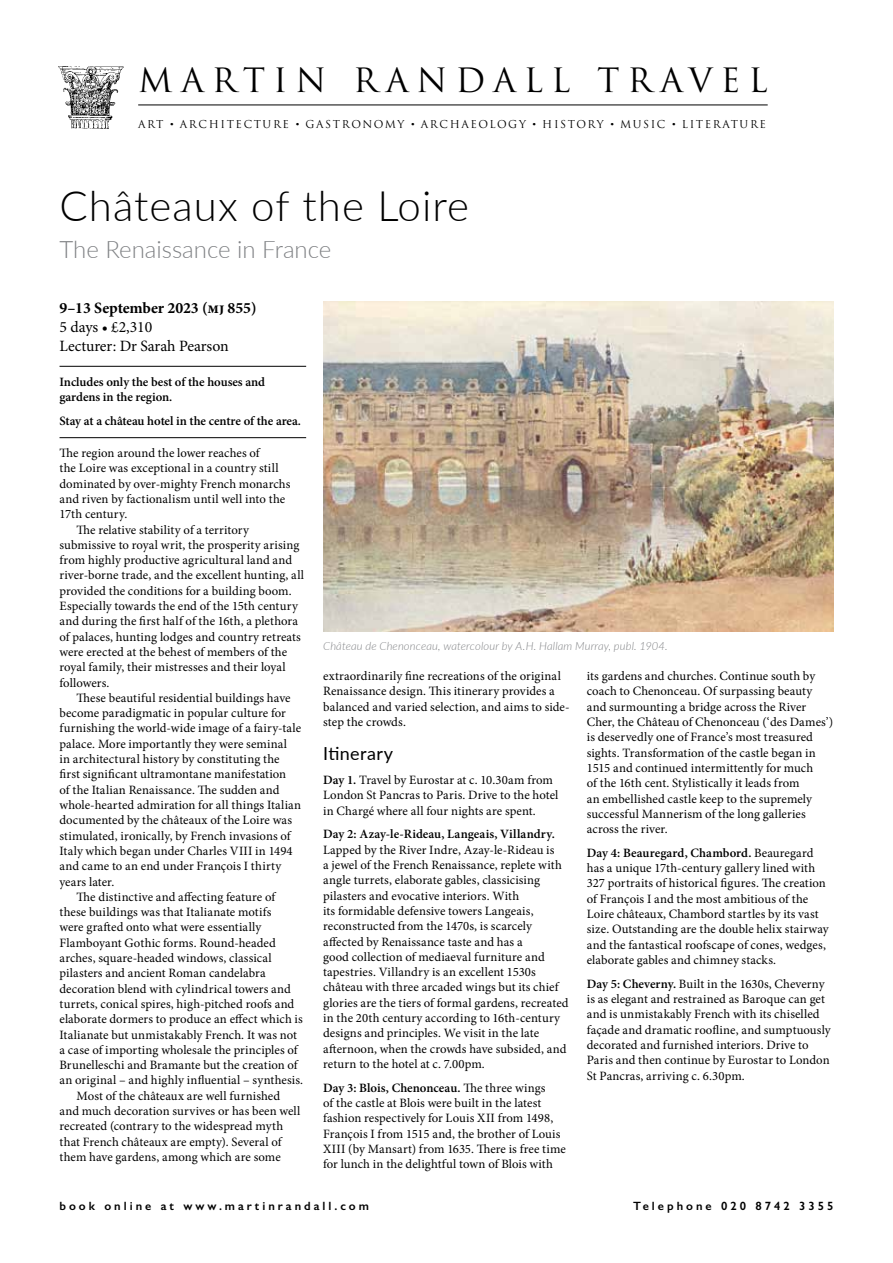
<style>
.page{position:relative;width:893px;height:1263px;background:#fff}
.page>*{position:absolute;margin:0;border:0;box-sizing:border-box;transform-origin:0 0}
.t1{font:300 42px "Lato";letter-spacing:.025em;color:#000}
.t2{font:32.7px "Trajan Pro";letter-spacing:.245em;color:#000}
.t3{font:300 24px "Lato";color:#808285}
.t4{font:18px "Lato";letter-spacing:.02em;color:#000}
.t5{font:15.75px/18.9px "Minion Pro";letter-spacing:-.005em;color:#000}
.t6{font:700 15.75px "Minion Pro";letter-spacing:-.005em;color:#000}
.t7{font:12.75px/15.3px "Minion Pro";letter-spacing:.005em;color:#000}
.t8{font:600 12.75px/15.3px "Minion Pro";letter-spacing:-.005em;color:#000}
.t9{font:600 12px "Gill Sans";letter-spacing:.25em;color:#000}
.t10{font:italic 300 11.25px "Lato";letter-spacing:.01em;color:#808285}
.t11{font:10.65px "Trajan Pro";letter-spacing:.15em;color:#000}
.s1{font-family:"Adobe Caslon Pro"}
.s2{font-weight:600}
</style>
<div class="page">
<img style="left:58px;top:66px;width:66px;height:63px">
<hr style="left:138px;top:105px;width:630px;height:1px;background:#000">
<hr style="left:60px;top:366px;width:246px;height:1px;background:#000">
<hr style="left:60px;top:437px;width:246px;height:1px;background:#000">
<img style="left:323px;top:302px;width:510px;height:329px">
<h2 class="t2" style="left:138px;top:59px;width:631px">MARTIN RANDALL TRAVEL</h2>
<p class="t11" style="left:138px;top:117px;width:629px">ART <span class="s1">•</span> ARCHITECTURE <span class="s1">•</span> GASTRONOMY <span class="s1">•</span> ARCHAEOLOGY <span class="s1">•</span> HISTORY <span class="s1">•</span> MUSIC <span class="s1">•</span> LITERATURE</p>
<h1 class="t1" style="left:60px;top:177px;width:411px">Châteaux of the Loire</h1>
<h3 class="t3" style="left:60px;top:233px;width:273px">The Renaissance in France</h3>
<p class="t6" style="left:60px;top:297px;width:199px">9–13 September 2023 (mj 855)</p>
<p class="t5" style="left:60px;top:318px;width:171px">5 days • £2,310<br>Lecturer: Dr Sarah Pearson</p>
<p class="t8" style="left:60px;top:374px;width:207px">Includes only the best of the houses and gardens in the region.</p>
<p class="t8" style="left:60px;top:413px;width:243px">Stay at a château hotel in the centre of the area.</p>
<p class="t7" style="left:60px;top:445px;width:202px">The region around the lower reaches of</p>
<p class="t7" style="left:60px;top:461px;width:221px">the Loire was exceptional in a country still</p>
<p class="t7" style="left:60px;top:476px;width:232px">dominated by over-mighty French monarchs</p>
<p class="t7" style="left:60px;top:491px;width:227px">and riven by factionalism until well into the</p>
<p class="t7" style="left:60px;top:507px;width:69px">17th century.</p>
<p class="t7" style="left:77px;top:522px;width:174px">The relative stability of a territory</p>
<p class="t7" style="left:60px;top:537px;width:241px">submissive to royal writ, the prosperity arising</p>
<p class="t7" style="left:60px;top:552px;width:234px">from highly productive agricultural land and</p>
<p class="t7" style="left:60px;top:568px;width:246px">river-borne trade, and the excellent hunting, all</p>
<p class="t7" style="left:60px;top:583px;width:234px">provided the conditions for a building boom.</p>
<p class="t7" style="left:60px;top:598px;width:240px">Especially towards the end of the 15th century</p>
<p class="t7" style="left:60px;top:614px;width:240px">and during the first half of the 16th, a plethora</p>
<p class="t7" style="left:60px;top:629px;width:243px">of palaces, hunting lodges and country retreats</p>
<p class="t7" style="left:60px;top:644px;width:229px">were erected at the behest of members of the</p>
<p class="t7" style="left:60px;top:660px;width:228px">royal family, their mistresses and their loyal</p>
<p class="t7" style="left:60px;top:675px;width:51px">followers.</p>
<p class="t7" style="left:77px;top:690px;width:216px">These beautiful residential buildings have</p>
<p class="t7" style="left:60px;top:705px;width:228px">become paradigmatic in popular culture for</p>
<p class="t7" style="left:60px;top:721px;width:243px">furnishing the world-wide image of a fairy-tale</p>
<p class="t7" style="left:60px;top:736px;width:229px">palace. More importantly they were seminal</p>
<p class="t7" style="left:60px;top:751px;width:222px">in architectural history by constituting the</p>
<p class="t7" style="left:60px;top:767px;width:228px">first significant ultramontane manifestation</p>
<p class="t7" style="left:60px;top:782px;width:222px">of the Italian Renaissance. The sudden and</p>
<p class="t7" style="left:60px;top:797px;width:243px">whole-hearted admiration for all things Italian</p>
<p class="t7" style="left:60px;top:813px;width:234px">documented by the châteaux of the Loire was</p>
<p class="t7" style="left:60px;top:828px;width:233px">stimulated, ironically, by French invasions of</p>
<p class="t7" style="left:60px;top:843px;width:235px">Italy which began under Charles VIII in 1494</p>
<p class="t7" style="left:60px;top:858px;width:223px">and came to an end under François I thirty</p>
<p class="t7" style="left:60px;top:874px;width:57px">years later.</p>
<p class="t7" style="left:77px;top:889px;width:200px">The distinctive and affecting feature of</p>
<p class="t7" style="left:60px;top:904px;width:213px">these buildings was that Italianate motifs</p>
<p class="t7" style="left:60px;top:920px;width:203px">were grafted onto what were essentially</p>
<p class="t7" style="left:60px;top:935px;width:218px">Flamboyant Gothic forms. Round-headed</p>
<p class="t7" style="left:60px;top:950px;width:214px">arches, square-headed windows, classical</p>
<p class="t7" style="left:60px;top:966px;width:208px">pilasters and ancient Roman candelabra</p>
<p class="t7" style="left:60px;top:981px;width:233px">decoration blend with cylindrical towers and</p>
<p class="t7" style="left:60px;top:996px;width:236px">turrets, conical spires, high-pitched roofs and</p>
<p class="t7" style="left:60px;top:1011px;width:245px">elaborate dormers to produce an effect which is</p>
<p class="t7" style="left:60px;top:1027px;width:239px">Italianate but unmistakably French. It was not</p>
<p class="t7" style="left:60px;top:1042px;width:240px">a case of importing wholesale the principles of</p>
<p class="t7" style="left:60px;top:1057px;width:240px">Brunelleschi and Bramante but the creation of</p>
<p class="t7" style="left:60px;top:1073px;width:245px">an original – and highly influential – synthesis.</p>
<p class="t7" style="left:77px;top:1088px;width:205px">Most of the châteaux are well furnished</p>
<p class="t7" style="left:60px;top:1103px;width:242px">and much decoration survives or has been well</p>
<p class="t7" style="left:60px;top:1119px;width:225px">recreated (contrary to the widespread myth</p>
<p class="t7" style="left:60px;top:1134px;width:224px">that French châteaux are empty). Several of</p>
<p class="t7" style="left:60px;top:1149px;width:223px">them have gardens, among which are some</p>
<p class="t10" style="left:323px;top:638px;width:346px">Château de Chenonceau, watercolour by A.H. Hallam Murray, publ. 1904.</p>
<p class="t7" style="left:323px;top:668px;width:248px">extraordinarily fine recreations of the original Renaissance design. This itinerary provides a balanced and varied selection, and aims to side&shy;step the crowds.</p>
<h3 class="t4" style="left:323px;top:741px;width:72px">Itinerary</h3>
<p class="t7" style="left:323px;top:772px;width:237px"><span class="s2">Day 1.</span> Travel by Eurostar at c. 10.30am from<br>London St Pancras to Paris. Drive to the hotel in Chargé where all four nights are spent.</p>
<p class="t8" style="left:323px;top:827px;width:233px">Day 2: Azay-le-Rideau, Langeais, Villandry.</p>
<p class="t7" style="left:323px;top:842px;width:247px">Lapped by the River Indre, Azay-le-Rideau is<br>a jewel of the French Renaissance, replete with angle turrets, elaborate gables, classicising pilasters and evocative interiors. With<br>its formidable defensive towers Langeais, reconstructed from the 1470s, is scarcely affected by Renaissance taste and has a<br>good collection of mediaeval furniture and tapestries. Villandry is an excellent 1530s château with three arcaded wings but its chief glories are the tiers of formal gardens, recreated in the 20th century according to 16th-century designs and principles. We visit in the late afternoon, when the crowds have subsided, and return to the hotel at c. 7.00pm.</p>
<p class="t7" style="left:323px;top:1080px;width:244px"><span class="s2">Day 3: Blois, Chenonceau.</span> The three wings<br>of the castle at Blois were built in the latest fashion respectively for Louis XII from 1498, François I from 1515 and, the brother of Louis XIII (by Mansart) from 1635. There is free time for lunch in the delightful town of Blois with</p>
<p class="t7" style="left:587px;top:668px;width:248px">its gardens and churches. Continue south by coach to Chenonceau. Of surpassing beauty and surmounting a bridge across the River Cher, the Château of Chenonceau (‘des Dames’) is deservedly one of France’s most treasured sights. Transformation of the castle began in 1515 and continued intermittently for much<br>of the 16th cent. Stylistically it leads from<br>an embellished castle keep to the supremely successful Mannerism of the long galleries across the river.</p>
<p class="t7" style="left:587px;top:845px;width:243px"><span class="s2">Day 4: Beauregard, Chambord.</span> Beauregard has a unique 17th-century gallery lined with 327 portraits of historical figures. The creation of François I and the most ambitious of the Loire châteaux, Chambord startles by its vast size. Outstanding are the double helix stairway and the fantastical roofscape of cones, wedges, elaborate gables and chimney stacks.</p>
<p class="t7" style="left:587px;top:976px;width:245px"><span class="s2">Day 5: Cheverny.</span> Built in the 1630s, Cheverny is as elegant and restrained as Baroque can get and is unmistakably French with its chiselled façade and dramatic roofline, and sumptuously decorated and furnished interiors. Drive to Paris and then continue by Eurostar to London St Pancras, arriving c. 6.30pm.</p>
<p class="t9" style="left:60px;top:1199px;width:311px">book online at www.martinrandall.com</p>
<p class="t9" style="left:633px;top:1199px;width:202px">Telephone 020 8742 3355</p>
</div>
